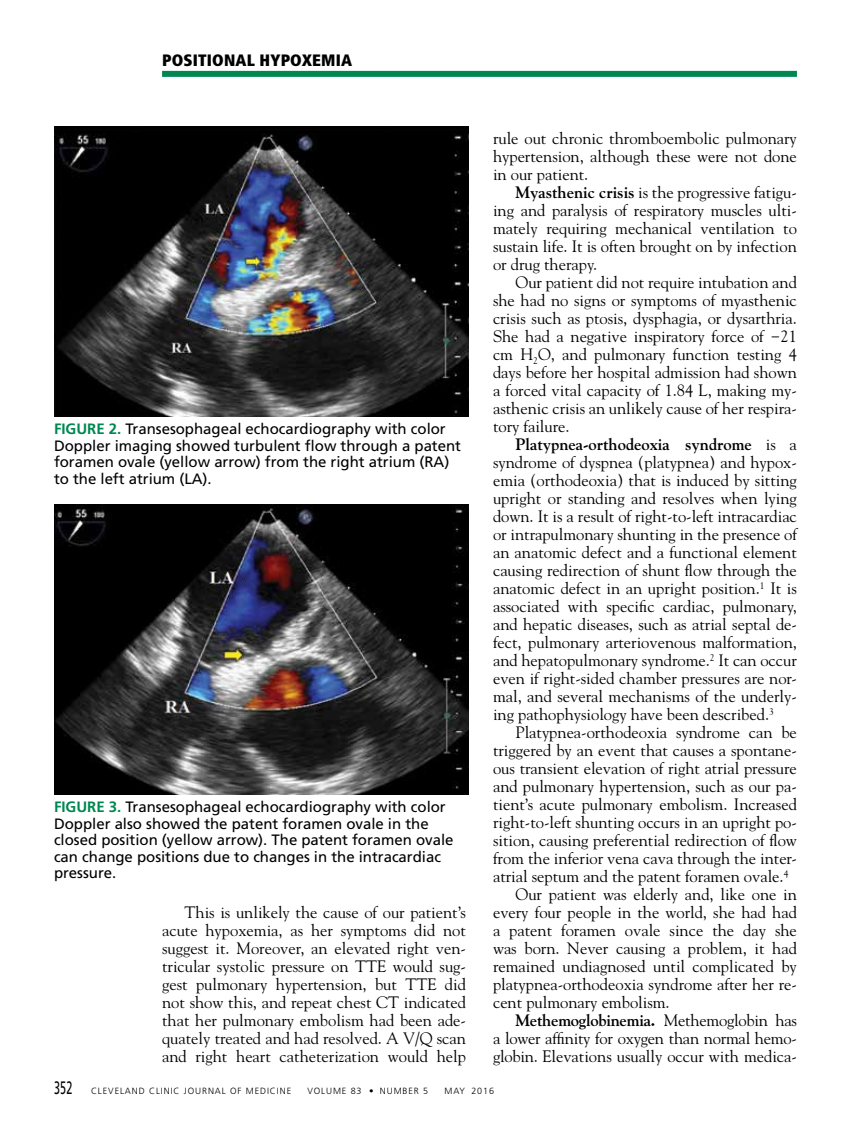
<style>
.page{position:relative;width:851px;height:1134px;background:#fff}
.page>*{position:absolute;margin:0;border:0;box-sizing:border-box;transform-origin:0 0}
.t1{font:16.5px/18px "Goudy Std";color:#000;text-align:justify}
.t2{font:700 16.5px "Goudy Std";letter-spacing:-.015em;color:#000}
.t3{font:900 condensed 16.5px "Frutiger LT Std";letter-spacing:.01em;color:#000}
.t4{font:15px/16.5px "Frutiger LT Std";color:#000}
.t5{font:300 9px "Frutiger LT Std";letter-spacing:.1em;color:#000}
.s1{font-weight:700;color:#008752}
.s2{font-weight:700}
.s3{font-weight:400}
.s4{font-weight:400;font-size:18px}
</style>
<div class="page">
<div style="left:162px;top:71px;width:634px;height:6px;background:#008752"></div>
<img style="left:54px;top:126px;width:414px;height:290px">
<img style="left:54px;top:504px;width:414px;height:291px">
<p class="t3" style="left:162px;top:51px;width:191px">POSITIONAL HYPOXEMIA</p>
<p class="t4" style="left:54px;top:421px;width:408px"><span class="s1">FIGURE 2.</span> Transesophageal echocardiography with color Doppler imaging showed turbulent flow through a patent foramen ovale (yellow arrow) from the right atrium (RA) to the left atrium (LA).</p>
<p class="t4" style="left:54px;top:799px;width:401px"><span class="s1">FIGURE 3.</span> Transesophageal echocardiography with color Doppler also showed the patent foramen ovale in the closed position (yellow arrow). The patent foramen ovale can change positions due to changes in the intracardiac pressure.</p>
<p class="t1" style="left:162px;top:903px;width:305px;text-indent:23px">This is unlikely the cause of our patient’s acute hypoxemia, as her symptoms did not suggest it. Moreover, an elevated right ven&shy;tricular systolic pressure on TTE would sug&shy;gest pulmonary hypertension, but TTE did not show this, and repeat chest CT indicated that her pulmonary embolism had been ade&shy;quately treated and had resolved. A V/Q scan and right heart catheterization would help</p>
<p class="t1" style="left:493px;top:129px;width:305px">rule out chronic thromboembolic pulmonary hypertension, although these were not done in our patient.</p>
<p class="t1" style="left:493px;top:183px;width:305px;text-indent:23px"><span class="s2">Myasthenic crisis</span> is the progressive fatigu&shy;ing and paralysis of respiratory muscles ulti&shy;mately requiring mechanical ventilation to sustain life. It is often brought on by infection or drug therapy.</p>
<p class="t1" style="left:493px;top:273px;width:305px;text-indent:23px">Our patient did not require intubation and she had no signs or symptoms of myasthenic crisis such as ptosis, dysphagia, or dysarthria.<br>She had a negative inspiratory force of −21 cm H<sub>2</sub>O, and pulmonary function testing 4 days before her hospital admission had shown a forced vital capacity of 1.84 L, making my&shy;asthenic crisis an unlikely cause of her respira&shy;tory failure.</p>
<p class="t1" style="left:493px;top:435px;width:305px;text-indent:23px"><span class="s2">Platypnea-orthodeoxia syndrome</span> is a syndrome of dyspnea (platypnea) and hypox&shy;emia (orthodeoxia) that is induced by sitting upright or standing and resolves when lying down. It is a result of right-to-left intracardiac or intrapulmonary shunting in the presence of an anatomic defect and a functional element causing redirection of shunt flow through the anatomic defect in an upright position.<sup>1</sup> It is associated with specific cardiac, pulmonary, and hepatic diseases, such as atrial septal de&shy;fect, pulmonary arteriovenous malformation, and hepatopulmonary syndrome.<sup>2</sup> It can occur even if right-sided chamber pressures are nor&shy;mal, and several mechanisms of the underly&shy;ing pathophysiology have been described.<sup>3</sup></p>
<p class="t1" style="left:515px;top:723px;width:283px">Platypnea-orthodeoxia syndrome can be</p>
<p class="t1" style="left:493px;top:741px;width:305px">triggered by an event that causes a spontane-</p>
<p class="t1" style="left:493px;top:759px;width:305px">ous transient elevation of right atrial pressure</p>
<p class="t1" style="left:493px;top:777px;width:305px">and pulmonary hypertension, such as our pa-</p>
<p class="t1" style="left:493px;top:795px;width:305px">tient’s acute pulmonary embolism. Increased</p>
<p class="t1" style="left:493px;top:813px;width:305px">right-to-left shunting occurs in an upright po-</p>
<p class="t1" style="left:493px;top:831px;width:305px">sition, causing preferential redirection of flow</p>
<p class="t1" style="left:493px;top:849px;width:305px">from the inferior vena cava through the inter-</p>
<p class="t1" style="left:493px;top:867px;width:297px">atrial septum and the patent foramen ovale.<sup>4</sup></p>
<p class="t1" style="left:515px;top:885px;width:283px">Our patient was elderly and, like one in</p>
<p class="t1" style="left:493px;top:903px;width:305px">every four people in the world, she had had</p>
<p class="t1" style="left:493px;top:921px;width:305px">a patent foramen ovale since the day she</p>
<p class="t1" style="left:493px;top:939px;width:305px">was born. Never causing a problem, it had</p>
<p class="t1" style="left:493px;top:957px;width:305px">remained undiagnosed until complicated by</p>
<p class="t1" style="left:493px;top:975px;width:305px">platypnea-orthodeoxia syndrome after her re-</p>
<p class="t1" style="left:493px;top:993px;width:178px">cent pulmonary embolism.</p>
<p class="t2" style="left:515px;top:1010px;width:283px">Methemoglobinemia. <span class="s3">Methemoglobin has</span></p>
<p class="t1" style="left:493px;top:1029px;width:305px">a lower affinity for oxygen than normal hemo-</p>
<p class="t1" style="left:493px;top:1047px;width:305px">globin. Elevations usually occur with medica-</p>
<p class="t5" style="left:54px;top:1085px;width:239px"><span class="s4">352</span> CLEVELAND CLINIC JOURNAL OF MEDICINE</p>
<p class="t5" style="left:307px;top:1085px;width:122px">VOLUME 83 • NUMBER 5</p>
<p class="t5" style="left:444px;top:1085px;width:51px">MAY 2016</p>
</div>
